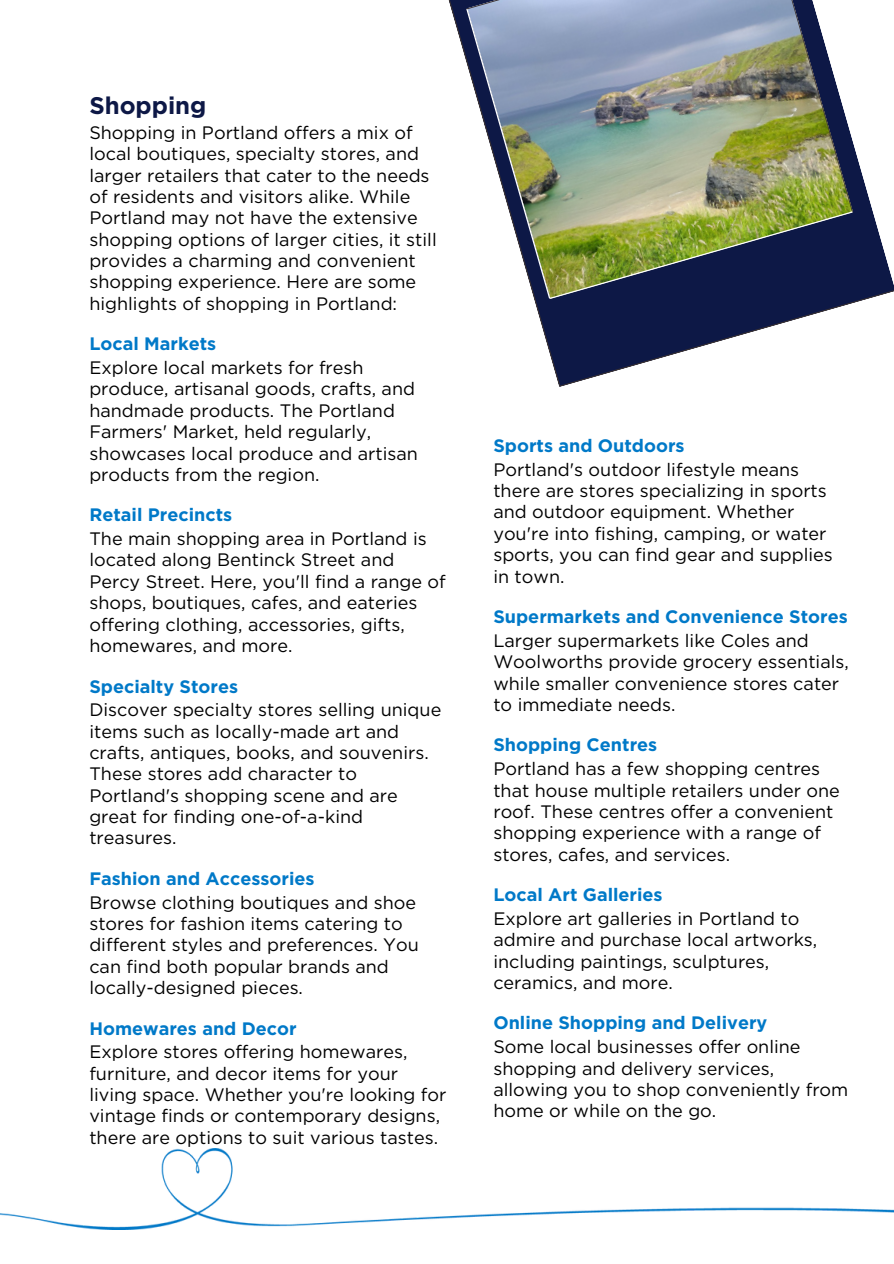
<style>
.page{position:relative;width:894px;height:1264px;background:#fff}
.page>*{position:absolute;margin:0;border:0;box-sizing:border-box;transform-origin:0 0}
.t1{font:700 24px "Gotham";color:#0d1846}
.t2{font:18px/21.3px "Gotham";color:#000}
.t3{font:700 18px/23.7px "Gotham";color:#0079c8}
.s1{font-weight:700;color:#0079c8}
.s2{font-weight:400;color:#000}
</style>
<div class="page">
<svg style="left:534px;top:299px;width:333px;height:88px"></svg>
<img style="left:448px;top:0;width:445px;height:299px">
<img style="left:0;top:1148px;width:893px;height:81px">
<h1 class="t1" style="left:89px;top:95px;width:119px">Shopping</h1>
<h1 class="t2" style="left:89px;top:122px;width:349px">Shopping in Portland offers a mix of local boutiques, specialty stores, and larger retailers that cater to the needs of residents and visitors alike. While Portland may not have the extensive shopping options of larger cities, it still provides a charming and convenient shopping experience. Here are some highlights of shopping in Portland:</h1>
<h1 class="t2" style="left:89px;top:332px;width:276px;line-height:23.7px"><span class="s1">Local Markets<br></span>Explore local markets for fresh</h1>
<h1 class="t2" style="left:89px;top:378px;width:330px">produce, artisanal goods, crafts, and handmade products. The Portland Farmers' Market, held regularly, showcases local produce and artisan products from the region.</h1>
<h1 class="t2" style="left:89px;top:503px;width:339px;line-height:23.7px"><span class="s1">Retail Precincts<br></span>The main shopping area in Portland is</h1>
<h1 class="t2" style="left:89px;top:549px;width:358px">located along Bentinck Street and Percy Street. Here, you'll find a range of shops, boutiques, cafes, and eateries offering clothing, accessories, gifts, homewares, and more.</h1>
<h1 class="t2" style="left:89px;top:674px;width:353px;line-height:23.7px"><span class="s1">Specialty Stores<br></span>Discover specialty stores selling unique</h1>
<h1 class="t2" style="left:89px;top:720px;width:341px">items such as locally-made art and crafts, antiques, books, and souvenirs.<br>These stores add character to<br>Portland's shopping scene and are great for finding one-of-a-kind treasures.</h1>
<h1 class="t2" style="left:89px;top:866px;width:328px;line-height:23.7px"><span class="s1">Fashion and Accessories<br></span>Browse clothing boutiques and shoe</h1>
<h1 class="t2" style="left:89px;top:912px;width:331px">stores for fashion items catering to different styles and preferences. You can find both popular brands and locally-designed pieces.</h1>
<h1 class="t2" style="left:89px;top:1016px;width:319px;line-height:23.7px"><span class="s1">Homewares and Decor<br></span>Explore stores offering homewares,</h1>
<h1 class="t2" style="left:89px;top:1062px;width:358px">furniture, and decor items for your living space. Whether you're looking for vintage finds or contemporary designs, there are options to suit various tastes.</h1>
<h1 class="t2" style="left:493px;top:434px;width:307px;line-height:23.7px"><span class="s1">Sports and Outdoors<br></span>Portland's outdoor lifestyle means</h1>
<h1 class="t2" style="left:493px;top:480px;width:341px">there are stores specializing in sports and outdoor equipment. Whether you're into fishing, camping, or water sports, you can find gear and supplies in town.</h1>
<h1 class="t3" style="left:493px;top:606px;width:356px">Supermarkets and Convenience Stores<br><span class="s2">Larger supermarkets like Coles and</span></h1>
<h1 class="t2" style="left:493px;top:651px;width:357px">Woolworths provide grocery essentials, while smaller convenience stores cater to immediate needs.</h1>
<h1 class="t2" style="left:493px;top:733px;width:328px;line-height:23.7px"><span class="s1">Shopping Centres<br></span>Portland has a few shopping centres</h1>
<h1 class="t2" style="left:493px;top:779px;width:348px">that house multiple retailers under one roof. These centres offer a convenient shopping experience with a range of stores, cafes, and services.</h1>
<h1 class="t2" style="left:493px;top:882px;width:307px;line-height:23.7px"><span class="s1">Local Art Galleries<br></span>Explore art galleries in Portland to</h1>
<h1 class="t2" style="left:493px;top:929px;width:325px">admire and purchase local artworks, including paintings, sculptures, ceramics, and more.</h1>
<p class="t2" style="left:493px;top:1011px;width:309px;line-height:23.7px"><span class="s1">Online Shopping and Delivery<br></span>Some local businesses offer online</p>
<p class="t2" style="left:493px;top:1057px;width:356px">shopping and delivery services, allowing you to shop conveniently from home or while on the go.</p>
</div>
